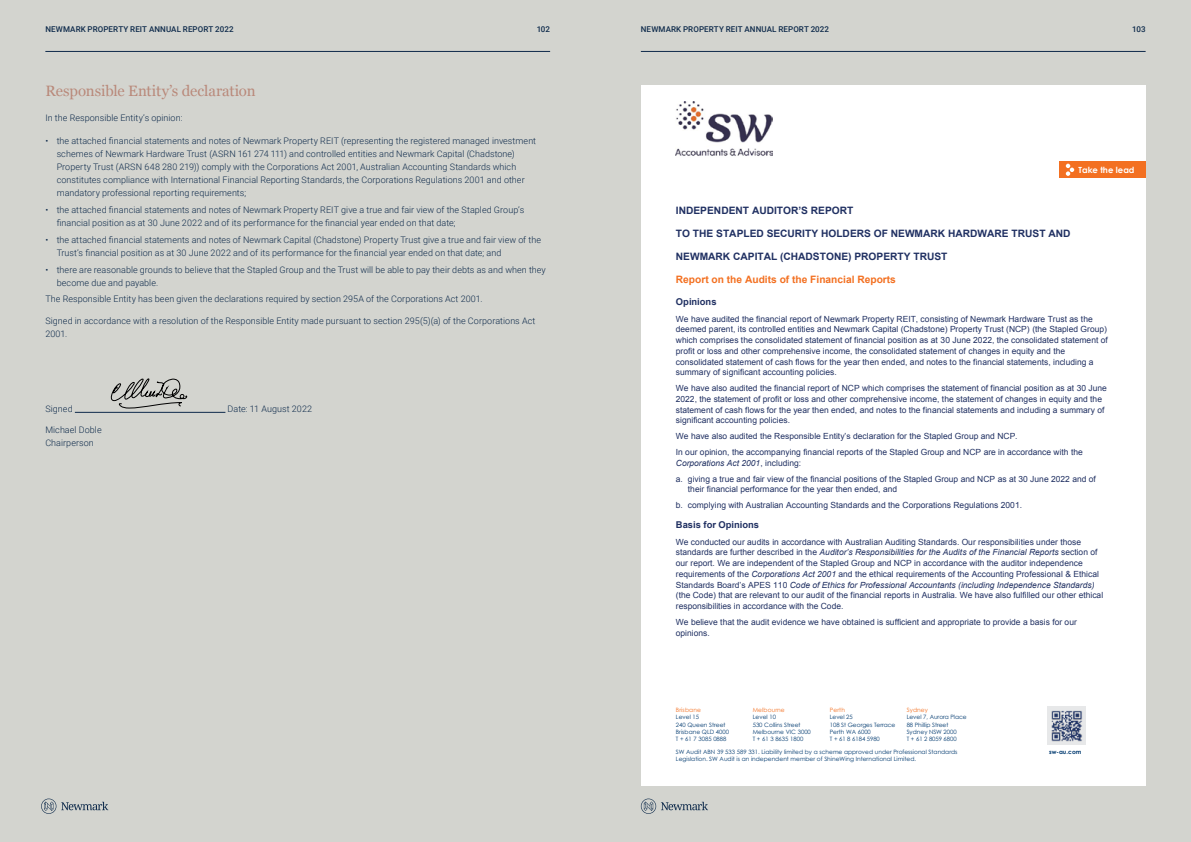
<style>
.page{position:relative;width:1191px;height:842px;background:#d1d2cd}
.page>*{position:absolute;margin:0;border:0;box-sizing:border-box;transform-origin:0 0}
.Section_Heading{font:15px "Georgia";letter-spacing:-.005em;color:#b9897a}
.t1{font:700 10.2px "Arial";color:#203062}
.t2{font:700 10.2px "Arial";color:#f37021}
.t3{font:700 9.4px "Arial";color:#203062}
.Body_copy{font:300 9px/13px "Roboto";letter-spacing:.005em;color:#0e2a4b}
.t4{font:8.5px/10.8px "Arial";color:#203062}
.t5{font:700 8.5px "Century Gothic";color:#fff}
.t6{font:500 8px "Roboto";letter-spacing:.015em;color:#0e2a4b}
.t7{font:5.9px/7.3px "Century Gothic";color:#003a70}
.t8{font:700 5.9px "Century Gothic";color:#003a70}
.s1{font-style:italic}
.s2{color:#f37021}
</style>
<div class="page">
<hr style="left:75px;top:412px;width:150px;height:1px;background:#0e2a4b">
<svg style="left:110px;top:379px;width:77px;height:29px"></svg>
<div style="left:641px;top:85px;width:504px;height:700px;background:#fff"></div>
<img style="left:676px;top:101px;width:96px;height:55px">
<img style="left:1047px;top:706px;width:38px;height:39px">
<img style="left:1059px;top:161px;width:86px;height:17px">
<svg style="left:1065px;top:164px;width:9px;height:12px"></svg>
<hr style="left:45px;top:51px;width:505px;height:1px;background:#0e2a4b">
<hr style="left:641px;top:51px;width:504px;height:1px;background:#0e2a4b">
<svg style="left:41px;top:798px;width:67px;height:16px"></svg>
<svg style="left:641px;top:798px;width:67px;height:16px"></svg>
<p class="t6" style="left:45px;top:23px;width:190px">NEWMARK PROPERTY REIT ANNUAL REPORT 2022</p>
<p class="t6" style="left:537px;top:23px;width:15px">102</p>
<p class="t6" style="left:641px;top:23px;width:190px">NEWMARK PROPERTY REIT ANNUAL REPORT 2022</p>
<p class="t6" style="left:1132px;top:23px;width:15px">103</p>
<p class="Section_Heading" style="left:45px;top:80px;width:212px">Responsible Entity’s declaration</p>
<p class="Body_copy" style="left:45px;top:111px;width:139px">In the Responsible Entity’s opinion:</p>
<p class="Body_copy" style="left:57px;top:134px;width:481px;text-indent:-11px">• the attached financial statements and notes of Newmark Property REIT (representing the registered managed investment schemes of Newmark Hardware Trust (ASRN 161 274 111) and controlled entities and Newmark Capital (Chadstone)<br>Property Trust (ARSN 648 280 219)) comply with the Corporations Act 2001, Australian Accounting Standards which constitutes compliance with International Financial Reporting Standards, the Corporations Regulations 2001 and other mandatory professional reporting requirements;</p>
<p class="Body_copy" style="left:57px;top:203px;width:469px;text-indent:-11px">• the attached financial statements and notes of Newmark Property REIT give a true and fair view of the Stapled Group’s financial position as at 30 June 2022 and of its performance for the financial year ended on that date;</p>
<p class="Body_copy" style="left:57px;top:233px;width:486px;text-indent:-11px">• the attached financial statements and notes of Newmark Capital (Chadstone) Property Trust give a true and fair view of the<br>Trust’s financial position as at 30 June 2022 and of its performance for the financial year ended on that date; and</p>
<p class="Body_copy" style="left:57px;top:263px;width:491px;text-indent:-11px">• there are reasonable grounds to believe that the Stapled Group and the Trust will be able to pay their debts as and when they become due and payable.</p>
<p class="Body_copy" style="left:45px;top:292px;width:439px">The Responsible Entity has been given the declarations required by section 295A of the Corporations Act 2001.</p>
<p class="Body_copy" style="left:45px;top:314px;width:491px">Signed in accordance with a resolution of the Responsible Entity made pursuant to section 295(5)(a) of the Corporations Act<br>2001.</p>
<p class="Body_copy" style="left:45px;top:402px;width:29px">Signed</p>
<p class="Body_copy" style="left:228px;top:402px;width:86px">Date: 11 August 2022</p>
<p class="Body_copy" style="left:45px;top:423px;width:58px">Michael Doble<br>Chairperson</p>
<p class="t5" style="left:1078px;top:163px;width:57px">Take the lead</p>
<p class="t1" style="left:676px;top:203px;width:179px">INDEPENDENT AUDITOR’S REPORT</p>
<p class="t1" style="left:676px;top:227px;width:396px">TO THE STAPLED SECURITY HOLDERS OF NEWMARK HARDWARE TRUST AND</p>
<p class="t1" style="left:676px;top:250px;width:273px">NEWMARK CAPITAL (CHADSTONE) PROPERTY TRUST</p>
<p class="t2" style="left:676px;top:273px;width:221px">Report on the Audits of the Financial Reports</p>
<p class="t3" style="left:676px;top:296px;width:42px">Opinions</p>
<p class="t4" style="left:676px;top:313px;width:433px">We have audited the financial report of Newmark Property REIT, consisting of Newmark Hardware Trust as the deemed parent, its controlled entities and Newmark Capital (Chadstone) Property Trust (NCP) (the Stapled Group) which comprises the consolidated statement of financial position as at 30 June 2022, the consolidated statement of profit or loss and other comprehensive income, the consolidated statement of changes in equity and the consolidated statement of cash flows for the year then ended, and notes to the financial statements, including a summary of significant accounting policies.</p>
<p class="t4" style="left:676px;top:383px;width:432px">We have also audited the financial report of NCP which comprises the statement of financial position as at 30 June 2022, the statement of profit or loss and other comprehensive income, the statement of changes in equity and the statement of cash flows for the year then ended, and notes to the financial statements and including a summary of significant accounting policies.</p>
<p class="t4" style="left:676px;top:428px;width:408px;line-height:15.8px">We have also audited the Responsible Entity’s declaration for the Stapled Group and NCP.<br>In our opinion, the accompanying financial reports of the Stapled Group and NCP are in accordance with the</p>
<p class="t4" style="left:676px;top:455px;width:421px;line-height:15.8px"><span class="s1">Corporations Act 2001</span>, including:<br>a. giving a true and fair view of the financial positions of the Stapled Group and NCP as at 30 June 2022 and of</p>
<p class="t4" style="left:676px;top:482px;width:348px;line-height:15.9px;text-indent:12px">their financial performance for the year then ended, and<br>b. complying with Australian Accounting Standards and the Corporations Regulations 2001.</p>
<p class="t3" style="left:676px;top:519px;width:85px">Basis for Opinions</p>
<p class="t4" style="left:676px;top:536px;width:429px">We conducted our audits in accordance with Australian Auditing Standards. Our responsibilities under those standards are further described in the <span class="s1">Auditor’s Responsibilities for the Audits of the Financial Reports</span> section of our report. We are independent of the Stapled Group and NCP in accordance with the auditor independence requirements of the <span class="s1">Corporations Act 2001</span> and the ethical requirements of the Accounting Professional &amp; Ethical Standards Board’s APES 110 <span class="s1">Code of Ethics for Professional Accountants (including Independence Standards) </span>(the Code) that are relevant to our audit of the financial reports in Australia. We have also fulfilled our other ethical responsibilities in accordance with the Code.</p>
<p class="t4" style="left:676px;top:617px;width:402px">We believe that the audit evidence we have obtained is sufficient and appropriate to provide a basis for our opinions.</p>
<p class="t7" style="left:676px;top:706px;width:55px"><span class="s2">Brisbane<br></span>Level 15<br>240 Queen Street<br>Brisbane QLD 4000<br>T + 61 7 3085 0888</p>
<p class="t7" style="left:753px;top:706px;width:60px"><span class="s2">Melbourne<br></span>Level 10<br>530 Collins Street<br>Melbourne VIC 3000<br>T + 61 3 8635 1800</p>
<p class="t7" style="left:830px;top:706px;width:67px"><span class="s2">Perth<br></span>Level 25<br>108 St Georges Terrace<br>Perth WA 6000<br>T + 61 8 6184 5980</p>
<p class="t7" style="left:906px;top:706px;width:62px"><span class="s2">Sydney<br></span>Level 7, Aurora Place<br>88 Phillip Street<br>Sydney NSW 2000<br>T + 61 2 8059 6800</p>
<p class="t7" style="left:676px;top:748px;width:283px">SW Audit ABN 39 533 589 331. Liability limited by a scheme approved under Professional Standards<br>Legislation. SW Audit is an independent member of ShineWing International Limited.</p>
<p class="t8" style="left:1049px;top:747px;width:34px">sw-au.com</p>
</div>
